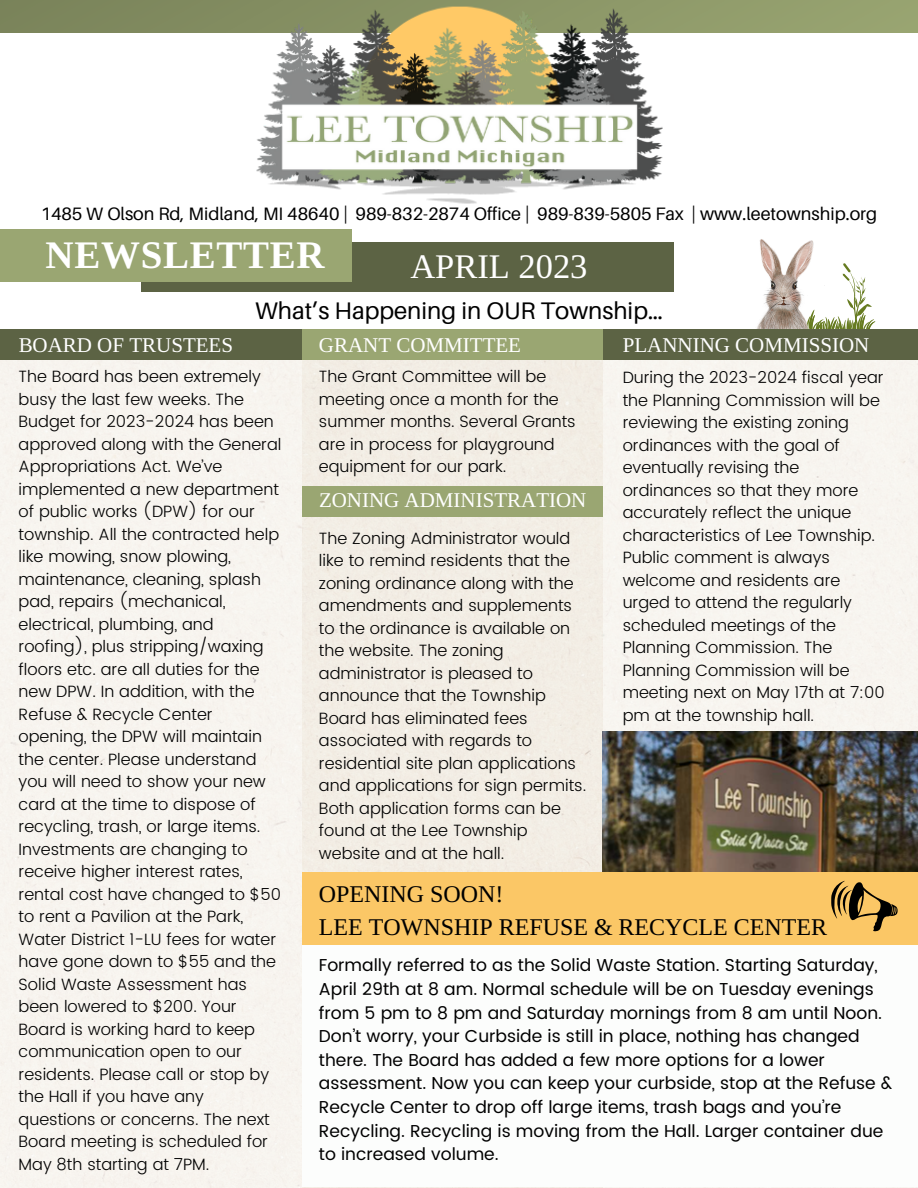
<style>
.page{position:relative;width:918px;height:1188px;background:#fff}
.page>*{position:absolute;margin:0;border:0;box-sizing:border-box;transform-origin:0 0}
.t1{font:700 39px "Libra Serif Modern";letter-spacing:.02em;color:#fff}
.t2{font:34.5px "Libra Serif Modern";color:#fff}
.t3{font:24px/32.7px "Libra Serif Modern";color:#000}
.t4{font:24px "Aileron";color:#000}
.t5{font:21px "Libra Serif Modern";color:#fff}
.t6{font:18px "Aileron";color:#000}
.t7{font:17.25px/23.7px "Poppins";color:#000}
.t8{font:300 16.35px/22.5px "Poppins";color:#000}
</style>
<div class="page">
<div style="left:0;top:360px;width:918px;height:828px;background:#f7f4ef"></div>
<div style="left:302px;top:360px;width:300px;height:828px;background:#f2ede5"></div>
<img style="left:603px;top:731px;width:315px;height:141px">
<div style="left:302px;top:872px;width:616px;height:84px;background:#fbc766"></div>
<div style="left:302px;top:945px;width:616px;height:242px;background:#fcfdfc"></div>
<svg style="left:824px;top:263px;width:51px;height:66px"></svg>
<img style="left:756px;top:239px;width:68px;height:90px">
<div style="left:0;top:329px;width:918px;height:31px;background:#5c6344"></div>
<svg style="left:0;top:0;width:918px;height:32px;background:#899365"></svg>
<img style="left:207px;top:0;width:504px;height:204px">
<div style="left:141px;top:243px;width:532px;height:49px;background:#5c6344"></div>
<div style="left:0;top:229px;width:352px;height:52px;background:#9aa672"></div>
<div style="left:302px;top:329px;width:301px;height:31px;background:#9aa672"></div>
<div style="left:302px;top:486px;width:301px;height:31px;background:#9aa672"></div>
<svg style="left:831px;top:881px;width:67px;height:50px"></svg>
<p class="t6" style="left:41px;top:202px;width:838px">1485 W Olson Rd, Midland, MI 48640 | 989-832-2874 Office | 989-839-5805 Fax | www.leetownship.org</p>
<h1 class="t1" style="left:46px;top:232px;width:281px">NEWSLETTER</h1>
<h2 class="t2" style="left:410px;top:248px;width:179px">APRIL 2023</h2>
<h3 class="t4" style="left:255px;top:296px;width:409px">What’s Happening in OUR Township…</h3>
<p class="t5" style="left:19px;top:334px;width:216px">BOARD OF TRUSTEES</p>
<p class="t5" style="left:319px;top:334px;width:204px">GRANT COMMITTEE</p>
<p class="t5" style="left:623px;top:334px;width:248px">PLANNING COMMISSION</p>
<p class="t8" style="left:623px;top:366px;width:264px">During the 2023-2024 fiscal year the Planning Commission will be reviewing the existing zoning ordinances with the goal of eventually revising the ordinances so that they more accurately reflect the unique characteristics of Lee Township.<br>Public comment is always welcome and residents are urged to attend the regularly scheduled meetings of the<br>Planning Commission. The<br>Planning Commission will be meeting next on May 17th at 7:00 pm at the township hall.</p>
<p class="t8" style="left:319px;top:365px;width:258px">The Grant Committee will be meeting once a month for the summer months. Several Grants are in process for playground equipment for our park.</p>
<p class="t8" style="left:19px;top:365px;width:264px">The Board has been extremely busy the last few weeks. The<br>Budget for 2023-2024 has been approved along with the General<br>Appropriations Act. We’ve implemented a new department of public works (DPW) for our township. All the contracted help like mowing, snow plowing, maintenance, cleaning, splash pad, repairs (mechanical, electrical, plumbing, and roofing), plus stripping/waxing floors etc. are all duties for the new DPW. In addition, with the<br>Refuse &amp; Recycle Center opening, the DPW will maintain the center. Please understand you will need to show your new card at the time to dispose of recycling, trash, or large items.<br>Investments are changing to receive higher interest rates, rental cost have changed to $50 to rent a Pavilion at the Park,<br>Water District 1-LU fees for water have gone down to $55 and the<br>Solid Waste Assessment has been lowered to $200. Your<br>Board is working hard to keep communication open to our residents. Please call or stop by the Hall if you have any questions or concerns. The next<br>Board meeting is scheduled for<br>May 8th starting at 7PM.</p>
<p class="t5" style="left:319px;top:489px;width:269px">ZONING ADMINISTRATION</p>
<p class="t8" style="left:319px;top:527px;width:269px">The Zoning Administrator would like to remind residents that the zoning ordinance along with the amendments and supplements to the ordinance is available on the website. The zoning administrator is pleased to announce that the Township<br>Board has eliminated fees associated with regards to residential site plan applications and applications for sign permits.<br>Both application forms can be found at the Lee Township website and at the hall.</p>
<h3 class="t3" style="left:319px;top:878px;width:510px">OPENING SOON!<br>LEE TOWNSHIP REFUSE &amp; RECYCLE CENTER</h3>
<p class="t7" style="left:319px;top:954px;width:575px">Formally referred to as the Solid Waste Station. Starting Saturday, April 29th at 8 am. Normal schedule will be on Tuesday evenings from 5 pm to 8 pm and Saturday mornings from 8 am until Noon.<br>Don’t worry, your Curbside is still in place, nothing has changed there. The Board has added a few more options for a lower assessment. Now you can keep your curbside, stop at the Refuse &amp; Recycle Center to drop off large items, trash bags and you’re Recycling. Recycling is moving from the Hall. Larger container due to increased volume.</p>
</div>
